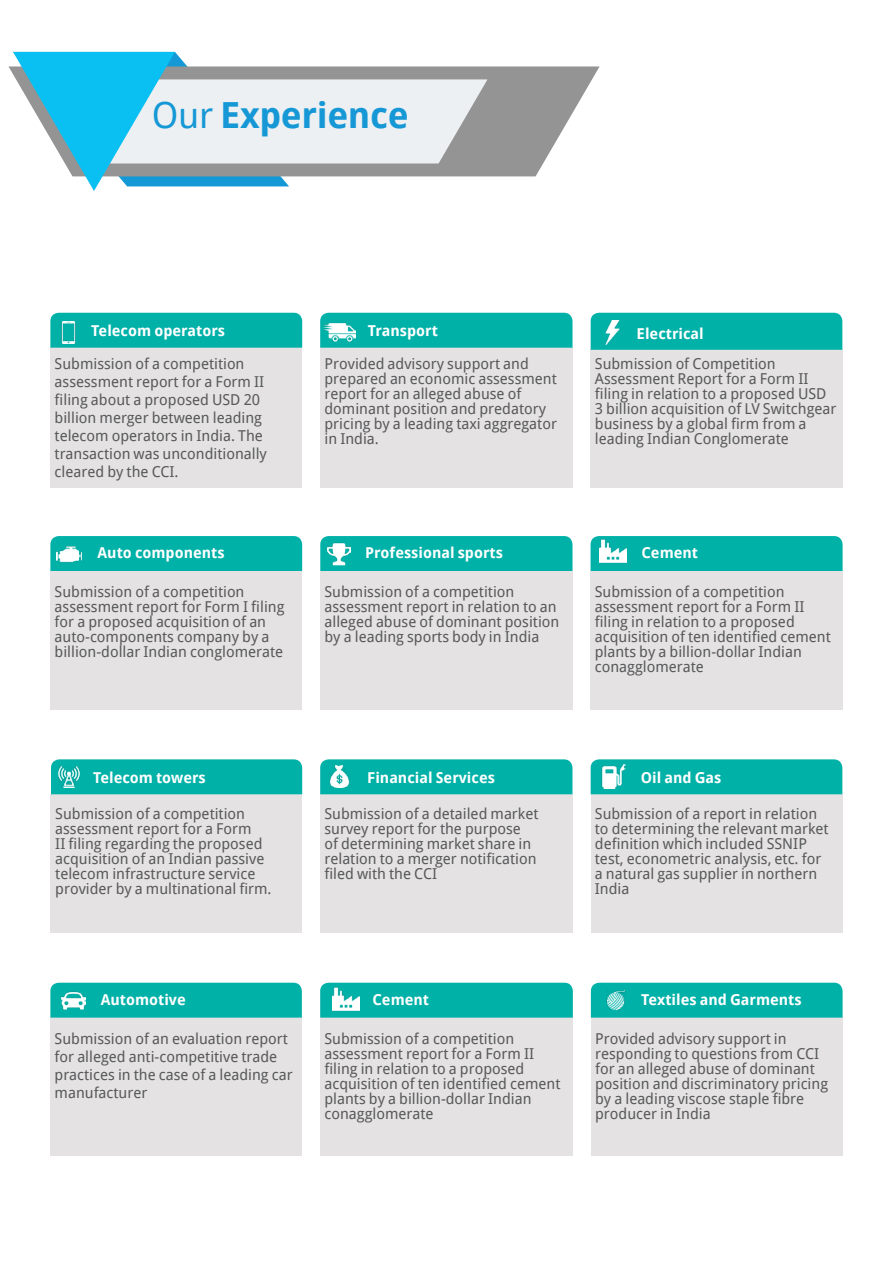
<style>
.page{position:relative;width:893px;height:1263px;background:#fff}
.page>*{position:absolute;margin:0;border:0;box-sizing:border-box;transform-origin:0 0}
.t1{font:700 36px "Droid Sans";letter-spacing:-.01em;color:#1598d5}
.t2{font:15px/15px "Droid Sans";color:#58595b}
.t3{font:700 15px "Droid Sans";color:#fff}
.s1{font-weight:400}
</style>
<div class="page">
<svg style="left:9px;top:66px;width:591px;height:110px;fill:#949494"></svg>
<svg style="left:13px;top:52px;width:474px;height:139px"></svg>
<div style="left:320px;top:794px;width:252px;height:139px;background:#e4e2e2"></div>
<div style="left:320px;top:759px;width:252px;height:35px;background:#00b1a8"></div>
<img style="left:328px;top:766px;width:22px;height:22px">
<div style="left:50px;top:348px;width:252px;height:140px;background:#e4e2e2"></div>
<div style="left:50px;top:313px;width:252px;height:35px;background:#00b1a8"></div>
<img style="left:59px;top:322px;width:20px;height:21px">
<div style="left:320px;top:348px;width:252px;height:140px;background:#e4e2e2"></div>
<div style="left:320px;top:313px;width:252px;height:35px;background:#00b1a8"></div>
<img style="left:323px;top:322px;width:32px;height:21px">
<div style="left:591px;top:350px;width:252px;height:138px;background:#e4e2e2"></div>
<div style="left:591px;top:313px;width:251px;height:37px;background:#00b1a8"></div>
<img style="left:602px;top:321px;width:22px;height:24px">
<div style="left:50px;top:571px;width:252px;height:138px;background:#e4e2e2"></div>
<div style="left:50px;top:536px;width:252px;height:35px;background:#00b1a8"></div>
<img style="left:56px;top:543px;width:25px;height:22px">
<div style="left:320px;top:571px;width:252px;height:138px;background:#e4e2e2"></div>
<div style="left:320px;top:536px;width:252px;height:35px;background:#00b1a8"></div>
<img style="left:328px;top:542px;width:22px;height:23px">
<div style="left:591px;top:571px;width:252px;height:138px;background:#e4e2e2"></div>
<div style="left:591px;top:536px;width:252px;height:35px;background:#00b1a8"></div>
<img style="left:599px;top:539px;width:27px;height:25px">
<div style="left:320px;top:1018px;width:253px;height:138px;background:#e4e2e2"></div>
<div style="left:320px;top:983px;width:253px;height:35px;background:#00b1a8"></div>
<div style="left:591px;top:794px;width:251px;height:139px;background:#e4e2e2"></div>
<div style="left:591px;top:1018px;width:252px;height:138px;background:#e4e2e2"></div>
<div style="left:591px;top:759px;width:251px;height:35px;background:#00b1a8"></div>
<div style="left:591px;top:983px;width:252px;height:35px;background:#00b1a8"></div>
<div style="left:50px;top:1018px;width:252px;height:138px;background:#e4e2e2"></div>
<div style="left:50px;top:983px;width:252px;height:35px;background:#00b1a8"></div>
<img style="left:62px;top:988px;width:24px;height:24px">
<div style="left:51px;top:794px;width:251px;height:139px;background:#e4e2e2"></div>
<div style="left:51px;top:759px;width:251px;height:35px;background:#00b1a8"></div>
<img style="left:58px;top:766px;width:21px;height:21px">
<img style="left:332px;top:986px;width:27px;height:26px">
<img style="left:602px;top:764px;width:24px;height:24px">
<img style="left:606px;top:990px;width:20px;height:20px">
<h1 class="t1" style="left:152px;top:90px;width:258px"><span class="s1">Our</span> Experience</h1>
<p class="t3" style="left:91px;top:319px;width:135px">Telecom operators</p>
<p class="t2" style="left:55px;top:354px;width:214px;line-height:18px">Submission of a competition assessment report for a Form II filing about a proposed USD 20 billion merger between leading telecom operators in India. The transaction was unconditionally cleared by the CCI.</p>
<p class="t3" style="left:98px;top:541px;width:129px">Auto components</p>
<p class="t2" style="left:55px;top:583px;width:231px">Submission of a competition assessment report for Form I filing for a proposed acquisition of an auto-components company by a billion-dollar Indian conglomerate</p>
<p class="t3" style="left:93px;top:766px;width:114px">Telecom towers</p>
<p class="t2" style="left:55px;top:805px;width:218px">Submission of a competition assessment report for a Form<br>II filing regarding the proposed acquisition of an Indian passive telecom infrastructure service provider by a multinational firm.</p>
<p class="t3" style="left:368px;top:319px;width:72px">Transport</p>
<p class="t2" style="left:325px;top:355px;width:234px">Provided advisory support and prepared an economic assessment report for an alleged abuse of dominant position and predatory pricing by a leading taxi aggregator in India.</p>
<p class="t3" style="left:637px;top:322px;width:69px">Electrical</p>
<p class="t2" style="left:595px;top:355px;width:243px">Submission of Competition<br>Assessment Report for a Form II filing in relation to a proposed USD<br>3 billion acquisition of LV Switchgear business by a global firm from a leading Indian Conglomerate</p>
<p class="t3" style="left:365px;top:541px;width:139px">Professional sports</p>
<p class="t2" style="left:325px;top:583px;width:236px">Submission of a competition assessment report in relation to an alleged abuse of dominant position by a leading sports body in India</p>
<p class="t3" style="left:641px;top:541px;width:58px">Cement</p>
<p class="t2" style="left:595px;top:583px;width:238px">Submission of a competition assessment report for a Form II filing in relation to a proposed acquisition of ten identified cement plants by a billion-dollar Indian conagglomerate</p>
<p class="t3" style="left:367px;top:766px;width:129px">Financial Services</p>
<p class="t2" style="left:324px;top:805px;width:216px">Submission of a detailed market survey report for the purpose<br>of determining market share in relation to a merger notification filed with the CCI</p>
<p class="t3" style="left:641px;top:766px;width:82px">Oil and Gas</p>
<p class="t2" style="left:595px;top:805px;width:235px">Submission of a report in relation to determining the relevant market definition which included SSNIP test, econometric analysis, etc. for a natural gas supplier in northern<br>India</p>
<p class="t3" style="left:101px;top:988px;width:87px">Automotive</p>
<p class="t2" style="left:55px;top:1029px;width:240px;line-height:18px">Submission of an evaluation report for alleged anti-competitive trade practices in the case of a leading car manufacturer</p>
<p class="t3" style="left:372px;top:988px;width:58px">Cement</p>
<p class="t2" style="left:324px;top:1030px;width:238px">Submission of a competition assessment report for a Form II filing in relation to a proposed acquisition of ten identified cement plants by a billion-dollar Indian conagglomerate</p>
<p class="t3" style="left:641px;top:988px;width:162px">Textiles and Garments</p>
<p class="t2" style="left:595px;top:1030px;width:235px">Provided advisory support in responding to questions from CCI for an alleged abuse of dominant position and discriminatory pricing by a leading viscose staple fibre producer in India</p>
</div>
